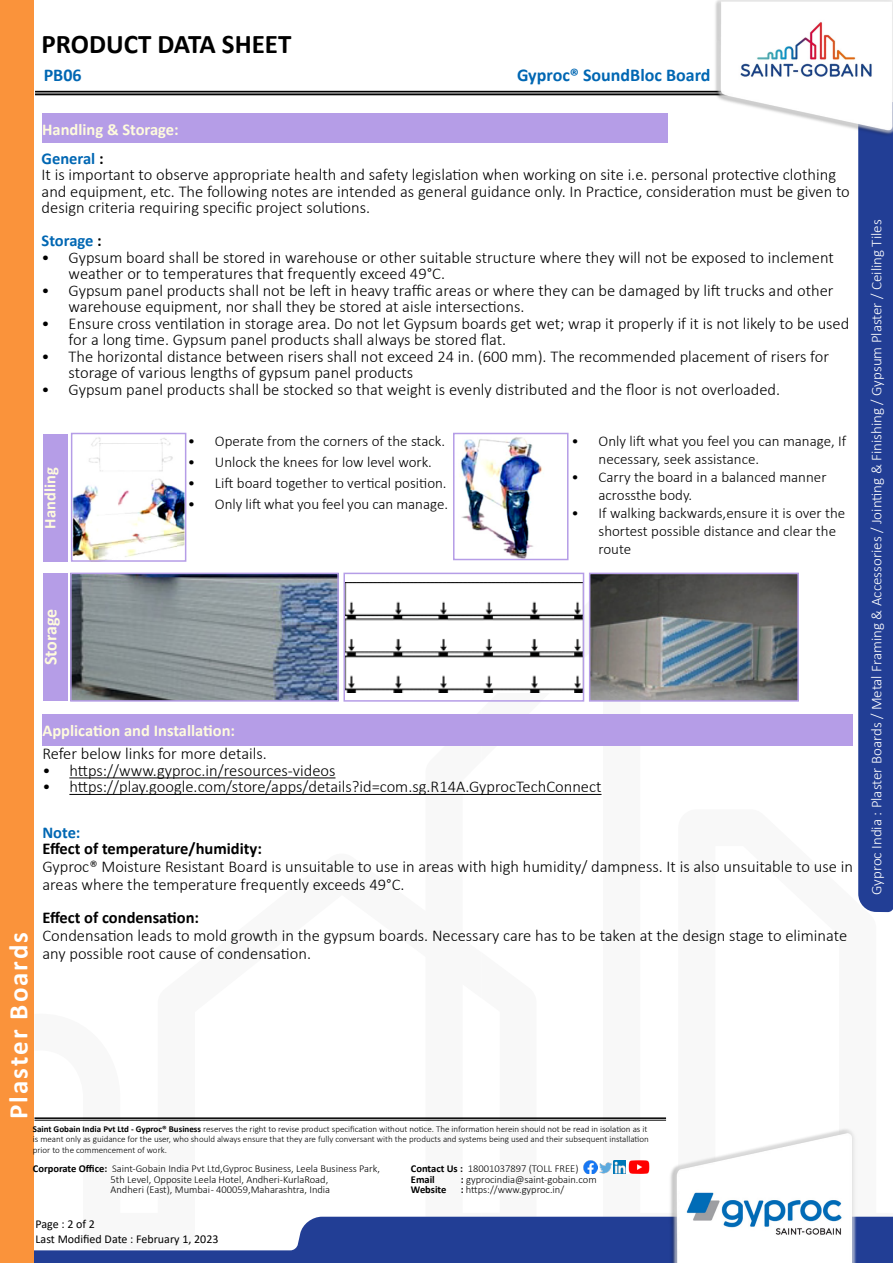
<style>
.page{position:relative;width:893px;height:1263px;background:#fff}
.page>*{position:absolute;margin:0;border:0;box-sizing:border-box;transform-origin:0 0}
.t1{font:700 27px "Calibri";color:#000}
.t2{font:700 27px "Calibri";letter-spacing:.075em;color:#fff}
.t3{font:700 18px "Calibri";color:#0067b3}
.t4{font:700 18px "Calibri";letter-spacing:-.005em;color:#fffcdd}
.t5{font:300 16.5px/16.5px "Calibri";color:#000}
.t6{font:700 16.5px "Calibri";color:#fffcdd}
.t7{font:700 16.5px "Calibri";color:#000}
.t8{font:700 16.5px "Calibri";color:#0067b3}
.t9{font:300 15px/18px "Calibri";color:#000}
.t10{font:300 15px "Calibri";color:#fff}
.t11{font:12px "Calibri";color:#000}
.t12{font:300 10.5px "Calibri";color:#000}
.t13{font:700 10.5px "Calibri";color:#000}
.t14{font:300 9px "Calibri";color:#000}
.s1{color:#000}
.s2{font-weight:700}
</style>
<div class="page">
<svg style="left:42px;top:745px;width:439px;height:49px"></svg>
<div style="left:0;top:0;width:34px;height:1263px;background:#fa933b"></div>
<div style="left:858px;top:140px;width:35px;height:772px;background:#223e95"></div>
<hr style="left:35px;top:91px;width:843px;height:1px;background:#000">
<hr style="left:35px;top:93px;width:843px;height:1px;background:#000">
<hr style="left:35px;top:94px;width:843px;height:1px;background:#000">
<img style="left:711px;top:0;width:182px;height:140px">
<svg style="left:34px;top:1117px;width:859px;height:146px"></svg>
<img style="left:685px;top:1189px;width:160px;height:51px">
<div style="left:42px;top:113px;width:626px;height:30px;background:#b59de7"></div>
<div style="left:43px;top:434px;width:24px;height:128px;background:#b59de7"></div>
<img style="left:74px;top:437px;width:109px;height:122px">
<div style="left:71px;top:433px;width:115px;height:129px;border:2px solid #b59de7"></div>
<img style="left:459px;top:437px;width:85px;height:120px">
<div style="left:453px;top:433px;width:115px;height:127px;border:2px solid #b59de7"></div>
<div style="left:43px;top:573px;width:24px;height:128px;background:#b59de7"></div>
<img style="left:592px;top:576px;width:204px;height:123px">
<div style="left:589px;top:573px;width:210px;height:129px;border:2px solid #b59de7"></div>
<img style="left:346px;top:583px;width:235px;height:110px">
<div style="left:343px;top:573px;width:241px;height:129px;border:2px solid #b59de7"></div>
<img style="left:73px;top:576px;width:263px;height:123px">
<div style="left:70px;top:573px;width:269px;height:129px;border:2px solid #b59de7"></div>
<div style="left:42px;top:714px;width:811px;height:31px;background:#b59de7"></div>
<hr style="left:69px;top:777px;width:266px;height:1px;background:#000">
<hr style="left:69px;top:794px;width:532px;height:1px;background:#000">
<img style="left:583px;top:1160px;width:66px;height:14px">
<h1 class="t1" style="left:41px;top:25px;width:251px">PRODUCT DATA SHEET</h1>
<p class="t3" style="left:44px;top:63px;width:39px">PB06</p>
<p class="t6" style="left:42px;top:117px;width:138px">Handling &amp; Storage:</p>
<p class="t3" style="left:517px;top:63px;width:195px">Gyproc® SoundBloc Board</p>
<p class="t8" style="left:42px;top:147px;width:63px">General <span class="s1">:</span></p>
<p class="t5" style="left:42px;top:166px;width:810px">It is important to observe appropriate health and safety legislation when working on site i.e. personal protective clothing and equipment, etc. The following notes are intended as general guidance only. In Practice, consideration must be given to design criteria requiring specific project solutions.</p>
<p class="t8" style="left:42px;top:229px;width:62px">Storage <span class="s1">:</span></p>
<p class="t5" style="left:69px;top:249px;width:767px;text-indent:-27px">• Gypsum board shall be stored in warehouse or other suitable structure where they will not be exposed to inclement weather or to temperatures that frequently exceed 49°C.</p>
<p class="t5" style="left:69px;top:282px;width:766px;text-indent:-27px">• Gypsum panel products shall not be left in heavy traffic areas or where they can be damaged by lift trucks and other warehouse equipment, nor shall they be stored at aisle intersections.</p>
<p class="t5" style="left:69px;top:315px;width:782px;text-indent:-27px">• Ensure cross ventilation in storage area. Do not let Gypsum boards get wet; wrap it properly if it is not likely to be used for a long time. Gypsum panel products shall always be stored flat.</p>
<p class="t5" style="left:69px;top:348px;width:762px;text-indent:-27px">• The horizontal distance between risers shall not exceed 24 in. (600 mm). The recommended placement of risers for storage of various lengths of gypsum panel products</p>
<p class="t5" style="left:42px;top:381px;width:740px">• Gypsum panel products shall be stocked so that weight is evenly distributed and the floor is not overloaded.</p>
<p class="t6" style="left:38px;top:528px;width:63px;rotate:-90deg">Handling</p>
<p class="t4" style="left:38px;top:665px;width:58px;rotate:-90deg">Storage</p>
<p class="t9" style="left:188px;top:431px;width:259px">• Operate from the corners of the stack.</p>
<p class="t9" style="left:188px;top:452px;width:246px">• Unlock the knees for low level work.</p>
<p class="t9" style="left:188px;top:473px;width:260px">• Lift board together to vertical position.</p>
<p class="t9" style="left:188px;top:494px;width:262px">• Only lift what you feel you can manage.</p>
<p class="t9" style="left:598px;top:431px;width:249px;text-indent:-27px">• Only lift what you feel you can manage, If necessary, seek assistance.</p>
<p class="t9" style="left:598px;top:467px;width:229px;text-indent:-27px">• Carry the board in a balanced manner acrossthe body.</p>
<p class="t9" style="left:598px;top:503px;width:248px;text-indent:-27px">• If walking backwards,ensure it is over the shortest possible distance and clear the route</p>
<h1 class="t2" style="left:-1px;top:1119px;width:188px;rotate:-90deg">Plaster Boards</h1>
<p class="t6" style="left:42px;top:719px;width:194px">Application and Installation:</p>
<p class="t5" style="left:42px;top:745px;width:226px">Refer below links for more details.</p>
<p class="t5" style="left:42px;top:762px;width:295px">• https://www.gyproc.in/resources-videos</p>
<p class="t5" style="left:42px;top:778px;width:561px">• https://play.google.com/store/apps/details?id=com.sg.R14A.GyprocTechConnect</p>
<p class="t8" style="left:42px;top:820px;width:40px">Note:</p>
<p class="t7" style="left:42px;top:837px;width:221px">Effect of temperature/humidity:</p>
<p class="t5" style="left:42px;top:857px;width:812px;line-height:18px">Gyproc® Moisture Resistant Board is unsuitable to use in areas with high humidity/ dampness. It is also unsuitable to use in areas where the temperature frequently exceeds 49°C.</p>
<p class="t7" style="left:42px;top:906px;width:158px">Effect of condensation:</p>
<p class="t5" style="left:42px;top:926px;width:806px;line-height:18px">Condensation leads to mold growth in the gypsum boards. Necessary care has to be taken at the design stage to eliminate any possible root cause of condensation.</p>
<p class="t14" style="left:33px;top:1123px;width:616px"><span class="s2">Saint Gobain India Pvt Ltd - Gyproc® Business</span> reserves the right to revise product specification without notice. The information herein should not be read in isolation as it</p>
<p class="t14" style="left:33px;top:1134px;width:617px">is meant only as guidance for the user, who should always ensure that they are fully conversant with the products and systems being used and their subsequent installation</p>
<p class="t14" style="left:33px;top:1144px;width:136px">prior to the commencement of work.</p>
<p class="t12" style="left:33px;top:1162px;width:349px"><span class="s2">Corporate Office:</span> Saint-Gobain India Pvt Ltd,Gyproc Business, Leela Business Park,</p>
<p class="t12" style="left:411px;top:1162px;width:169px"><span class="s2">Contact Us :</span> 18001037897 (TOLL FREE)</p>
<p class="t12" style="left:111px;top:1173px;width:219px">5th Level, Opposite Leela Hotel, Andheri-KurlaRoad,</p>
<p class="t13" style="left:411px;top:1172px;width:26px">Email</p>
<p class="t12" style="left:461px;top:1173px;width:137px"><span class="s2">:</span> gyprocindia@saint-gobain.com</p>
<p class="t12" style="left:111px;top:1183px;width:221px">Andheri (East), Mumbai - 400059,Maharashtra, India</p>
<p class="t13" style="left:411px;top:1182px;width:37px">Website</p>
<p class="t12" style="left:461px;top:1183px;width:105px"><span class="s2">:</span> https://www.gyproc.in/</p>
<p class="t11" style="left:36px;top:1216px;width:61px">Page : 2 of 2</p>
<p class="t11" style="left:36px;top:1230px;width:184px">Last Modified Date : February 1, 2023</p>
<p class="t10" style="left:867px;top:895px;width:677px;rotate:-90deg">Gyproc India : Plaster Boards / Metal Framing &amp; Accessories / Jointing &amp; Finishing / Gypsum Plaster / Ceiling Tiles</p>
</div>
